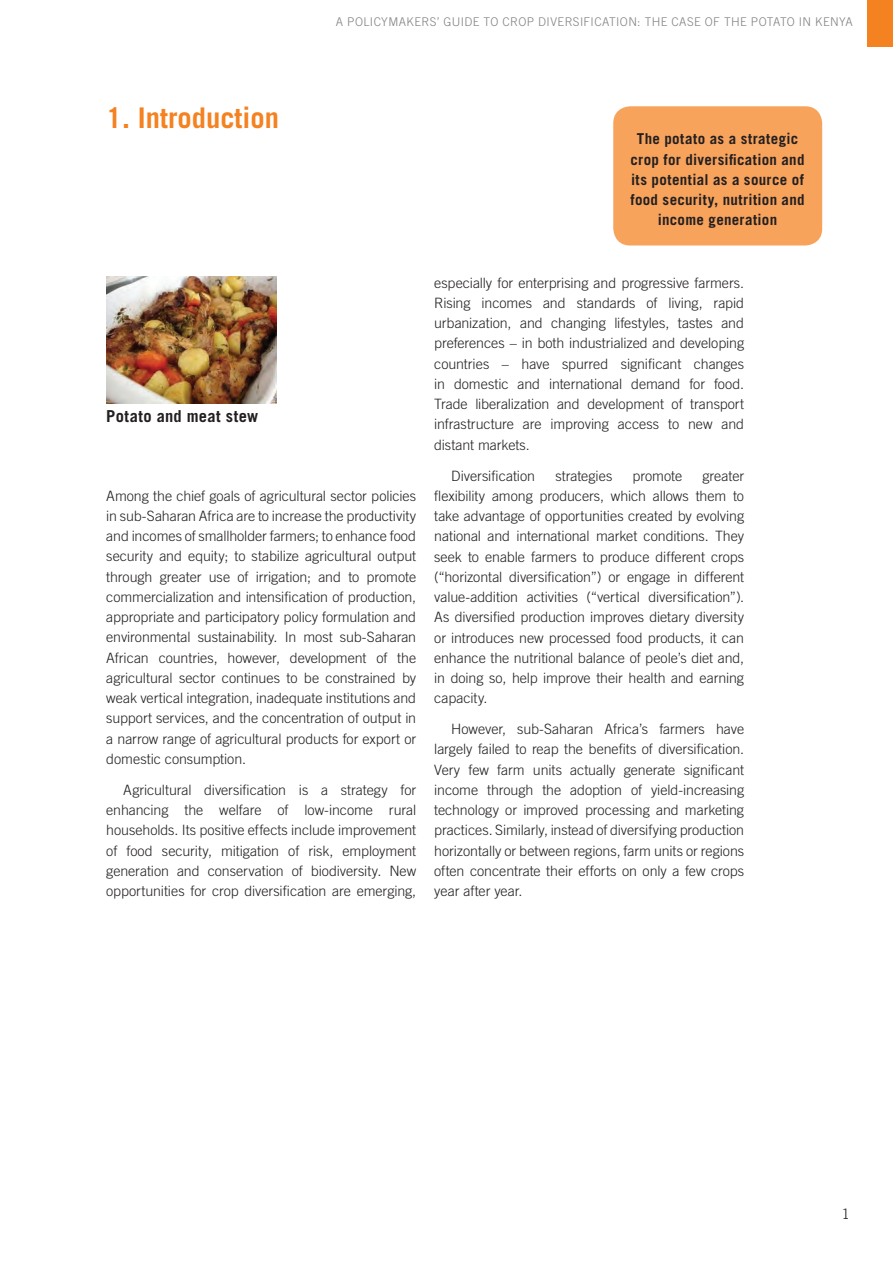
<style>
.page{position:relative;width:893px;height:1263px;background:#fff}
.page>*{position:absolute;margin:0;border:0;box-sizing:border-box;transform-origin:0 0}
.Text_body{font:700 28.5px "Trade Gothic LT";color:#f58220}
.Tit_figure-table{font:700 16.5px "Trade Gothic LT";letter-spacing:.03em;color:#231f20}
.T3{font:700 15px/20.2px "Trade Gothic LT";letter-spacing:.02em;color:#231f20;text-align:center}
.Text_body_1{font:300 14.25px/20.2px "Trade Gothic LT";letter-spacing:-.005em;color:#231f20;text-align:justify}
.Text_body-2{font:300 14.25px/20.2px "Trade Gothic LT";letter-spacing:-.005em;color:#231f20;text-align:justify}
.t1{font:300 12px "Trade Gothic LT";letter-spacing:.035em;color:#808285}
</style>
<div class="page">
<div style="left:867px;top:0;width:26px;height:47px;background:#f58220"></div>
<div style="left:613px;top:106px;width:209px;height:139px;background:#f8a35c;border-radius:17px"></div>
<img style="left:106px;top:276px;width:170px;height:127px">
<p class="Text_body" style="left:106px;top:101px;width:174px">1. Introduction</p>
<p class="t1" style="left:336px;top:15px;width:519px">A POLICYMAKERS’ GUIDE TO CROP DIVERSIFICATION: THE CASE OF THE POTATO IN KENYA</p>
<p class="T3" style="left:630px;top:129px;width:176px">The potato as a strategic crop for diversification and its potential as a source of food security, nutrition and income generation</p>
<p class="Tit_figure-table" style="left:106px;top:406px;width:153px">Potato and meat stew</p>
<p class="Text_body-2" style="left:106px;top:485px;width:311px">Among the chief goals of agricultural sector policies in sub-Saharan Africa are to increase the productivity and incomes of smallholder farmers; to enhance food security and equity; to stabilize agricultural output through greater use of irrigation; and to promote commercialization and intensification of production, appropriate and participatory policy formulation and environmental sustainability. In most sub-Saharan African countries, however, development of the agricultural sector continues to be constrained by weak vertical integration, inadequate institutions and support services, and the concentration of output in a narrow range of agricultural products for export or domestic consumption.</p>
<p class="Text_body_1" style="left:106px;top:779px;width:311px;text-indent:17px">Agricultural diversification is a strategy for enhancing the welfare of low-income rural households. Its positive effects include improvement of food security, mitigation of risk, employment generation and conservation of biodiversity. New opportunities for crop diversification are emerging,</p>
<p class="Text_body_1" style="left:434px;top:272px;width:311px">especially for enterprising and progressive farmers.<br>Rising incomes and standards of living, rapid urbanization, and changing lifestyles, tastes and preferences – in both industrialized and developing countries – have spurred significant changes in domestic and international demand for food.<br>Trade liberalization and development of transport infrastructure are improving access to new and distant markets.</p>
<p class="Text_body_1" style="left:451px;top:465px;width:85px">Diversification</p>
<p class="Text_body_1" style="left:555px;top:465px;width:58px">strategies</p>
<p class="Text_body_1" style="left:633px;top:465px;width:51px">promote</p>
<p class="Text_body_1" style="left:434px;top:465px;width:311px;text-indent:268px">greater flexibility among producers, which allows them to take advantage of opportunities created by evolving national and international market conditions. They seek to enable farmers to produce different crops (“horizontal diversification”) or engage in different value-addition activities (“vertical diversification”).<br>As diversified production improves dietary diversity or introduces new processed food products, it can enhance the nutritional balance of peole’s diet and, in doing so, help improve their health and earning capacity.</p>
<p class="Text_body_1" style="left:434px;top:719px;width:311px;text-indent:17px">However, sub-Saharan Africa’s farmers have largely failed to reap the benefits of diversification.<br>Very few farm units actually generate significant income through the adoption of yield-increasing technology or improved processing and marketing practices. Similarly, instead of diversifying production horizontally or between regions, farm units or regions often concentrate their efforts on only a few crops year after year.</p>
<p class="Text_body-2" style="left:842px;top:1203px;width:9px">1</p>
</div>
